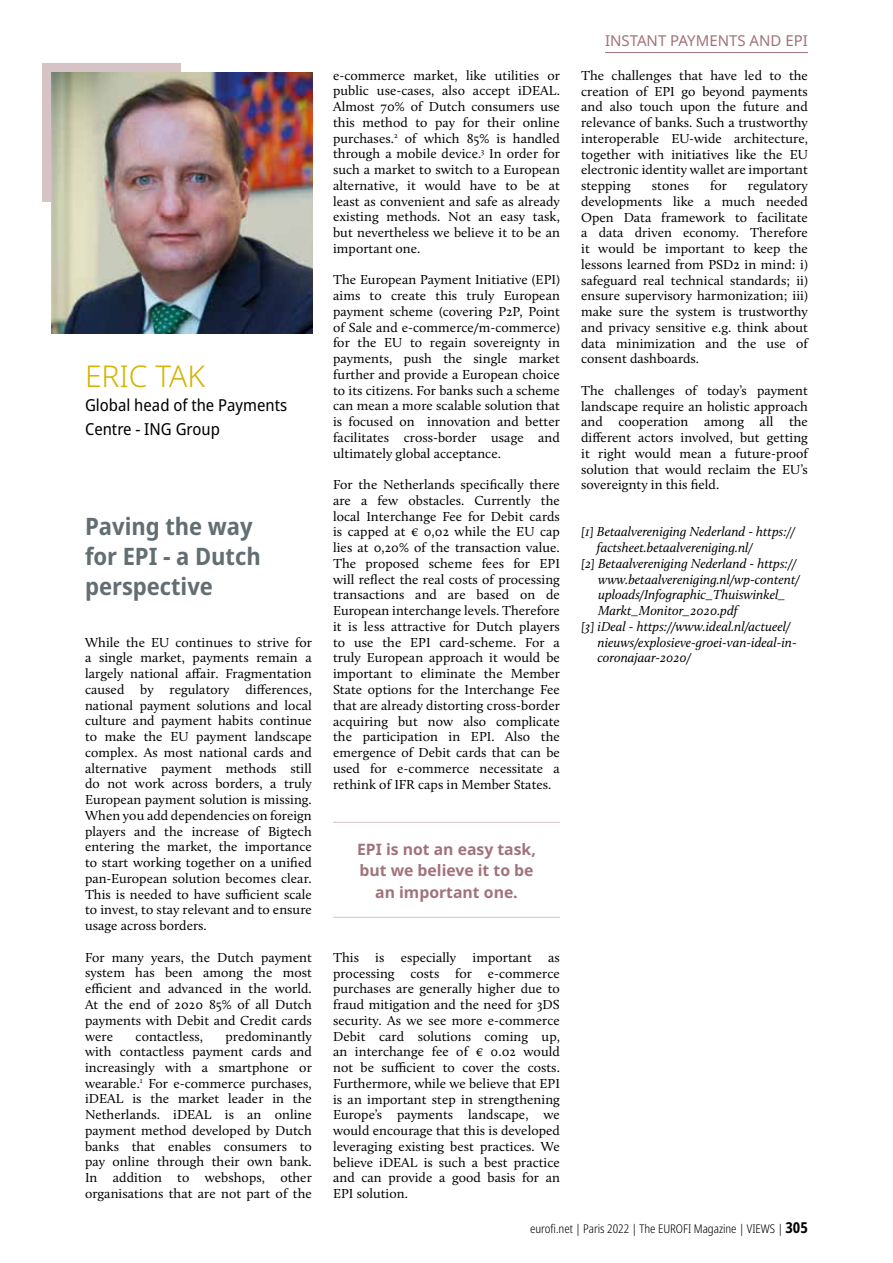
<style>
.page{position:relative;width:893px;height:1263px;background:#fff}
.page>*{position:absolute;margin:0;border:0;box-sizing:border-box;transform-origin:0 0}
.t1{font:300 30px "Noto Sans";color:#d3b400}
.t2{font:700 semi-condensed 24px/30px "Noto Sans";color:#636e73}
.t3{font:semi-condensed 16.5px/24px "Noto Sans";color:#000}
.t4{font:700 15.75px/21.6px "Noto Sans";color:#a0737a;text-align:center}
.t5{font:15px "Noto Sans";color:#a0737a}
.t6{font:13.5px/15.8px "Calluna";letter-spacing:.005em;color:#000;text-align:justify}
.t7{font:italic 13.5px "Calluna";color:#000}
.t8{font:300 condensed 12px "Noto Sans";color:#000}
.s1{font-weight:700;font-size:15px}
</style>
<div class="page">
<hr style="left:605px;top:52px;width:203px;height:1px;background:#a0737a">
<div style="left:43px;top:64px;width:138px;height:138px;background:#d5c3c5"></div>
<img style="left:51px;top:72px;width:262px;height:262px">
<hr style="left:333px;top:822px;width:227px;height:1px;background:#d5c3c5">
<hr style="left:333px;top:917px;width:227px;height:1px;background:#d5c3c5">
<h1 class="t1" style="left:85px;top:355px;width:122px">ERIC TAK</h1>
<p class="t3" style="left:85px;top:394px;width:204px">Global head of the Payments<br>Centre - ING Group</p>
<h2 class="t2" style="left:85px;top:512px;width:177px">Paving the way for EPI - a Dutch perspective</h2>
<p class="t6" style="left:85px;top:634px;width:228px">While the EU continues to strive for a single market, payments remain a largely national affair. Fragmentation caused by regulatory differences, national payment solutions and local culture and payment habits continue to make the EU payment landscape complex. As most national cards and alternative payment methods still do not work across borders, a truly European payment solution is missing.<br>When you add dependencies on foreign players and the increase of Bigtech entering the market, the importance to start working together on a unified pan-European solution becomes clear.<br>This is needed to have sufficient scale to invest, to stay relevant and to ensure usage across borders.</p>
<p class="t6" style="left:85px;top:949px;width:228px">For many years, the Dutch payment system has been among the most efficient and advanced in the world.<br>At the end of 2020 85% of all Dutch payments with Debit and Credit cards were</p>
<p class="t6" style="left:85px;top:1028px;width:228px;text-indent:140px">predominantly with contactless payment cards and increasingly with a smartphone or wearable.<sup>1</sup> For e-commerce purchases, iDEAL is the market leader in the Netherlands. iDEAL is an online payment method developed by Dutch banks that enables consumers to pay online through their own bank.<br>In addition to webshops, other organisations that are not part of the</p>
<p class="t6" style="left:136px;top:1028px;width:69px">contactless,</p>
<p class="t6" style="left:333px;top:67px;width:228px">e-commerce market, like utilities or public use-cases, also accept iDEAL.<br>Almost 70% of Dutch consumers use this method to pay for their online purchases.<sup>2</sup> of which 85% is handled through a mobile device.<sup>3</sup> In order for such a market to switch to a European alternative, it would have to be at least as convenient and safe as already existing methods. Not an easy task, but nevertheless we believe it to be an important one.</p>
<p class="t6" style="left:333px;top:272px;width:228px">The European Payment Initiative (EPI) aims to create this truly European payment scheme (covering P2P, Point of Sale and e-commerce/m-commerce) for the EU to regain sovereignty in payments, push the single market further and provide a European choice to its citizens. For banks such a scheme can mean a more scalable solution that is focused on innovation and better facilitates cross-border usage and ultimately global acceptance.</p>
<p class="t6" style="left:333px;top:477px;width:228px">For the Netherlands specifically there are a few obstacles. Currently the local Interchange Fee for Debit cards is capped at € 0,02 while the EU cap lies at 0,20% of the transaction value.<br>The proposed scheme fees for EPI will reflect the real costs of processing transactions and are based on de European interchange levels. Therefore it is less attractive for Dutch players to use the EPI card-scheme. For a truly European approach it would be important to eliminate the Member State options for the Interchange Fee that are already distorting cross-border acquiring but now also complicate the participation in EPI. Also the emergence of Debit cards that can be used for e-commerce necessitate a rethink of IFR caps in Member States.</p>
<p class="t4" style="left:357px;top:838px;width:180px">EPI is not an easy task, but we believe it to be an important one.</p>
<p class="t6" style="left:333px;top:949px;width:228px">This is especially important as processing costs for e-commerce purchases are generally higher due to fraud mitigation and the need for 3DS security. As we see more e-commerce Debit card solutions coming up, an interchange fee of € 0.02 would not be sufficient to cover the costs.<br>Furthermore, while we believe that EPI is an important step in strengthening Europe’s payments landscape, we would encourage that this is developed leveraging existing best practices. We believe iDEAL is such a best practice and can provide a good basis for an EPI solution.</p>
<p class="t5" style="left:605px;top:30px;width:204px">INSTANT PAYMENTS AND EPI</p>
<p class="t6" style="left:581px;top:67px;width:228px">The challenges that have led to the creation of EPI go beyond payments and also touch upon the future and relevance of banks. Such a trustworthy interoperable EU-wide architecture, together with initiatives like the EU electronic identity wallet are important stepping</p>
<p class="t6" style="left:581px;top:178px;width:228px;text-indent:167px">regulatory developments like a much needed Open Data framework to facilitate a data driven economy. Therefore it would be important to keep the lessons learned from PSD2 in mind: i) safeguard real technical standards; ii) ensure supervisory harmonization; iii) make sure the system is trustworthy and privacy sensitive e.g. think about data minimization and the use of consent dashboards.</p>
<p class="t6" style="left:581px;top:382px;width:228px">The challenges of today’s payment landscape require an holistic approach and cooperation among all the different actors involved, but getting it right would mean a future-proof solution that would reclaim the EU’s sovereignty in this field.</p>
<p class="t7" style="left:581px;top:524px;width:215px">[1] Betaalvereniging Nederland - https://</p>
<p class="t7" style="left:597px;top:539px;width:157px">factsheet.betaalvereniging.nl/</p>
<p class="t7" style="left:581px;top:555px;width:216px">[2] Betaalvereniging Nederland - https://</p>
<p class="t7" style="left:598px;top:571px;width:203px">www.betaalvereniging.nl/wp-content/</p>
<p class="t7" style="left:598px;top:587px;width:189px">uploads/Infographic_Thuiswinkel_</p>
<p class="t7" style="left:598px;top:602px;width:141px">Markt_Monitor_2020.pdf</p>
<p class="t7" style="left:581px;top:618px;width:211px">[3] iDeal - https://www.ideal.nl/actueel/</p>
<p class="t7" style="left:597px;top:634px;width:201px">nieuws/explosieve-groei-van-ideal-in-</p>
<p class="t7" style="left:597px;top:650px;width:95px">coronajaar-2020/</p>
<p class="t6" style="left:652px;top:178px;width:39px">stones</p>
<p class="t6" style="left:710px;top:178px;width:18px">for</p>
<p class="t8" style="left:530px;top:1220px;width:279px">eurofi.net | Paris 2022 | The EUROFI Magazine | VIEWS | <span class="s1">305</span></p>
</div>
